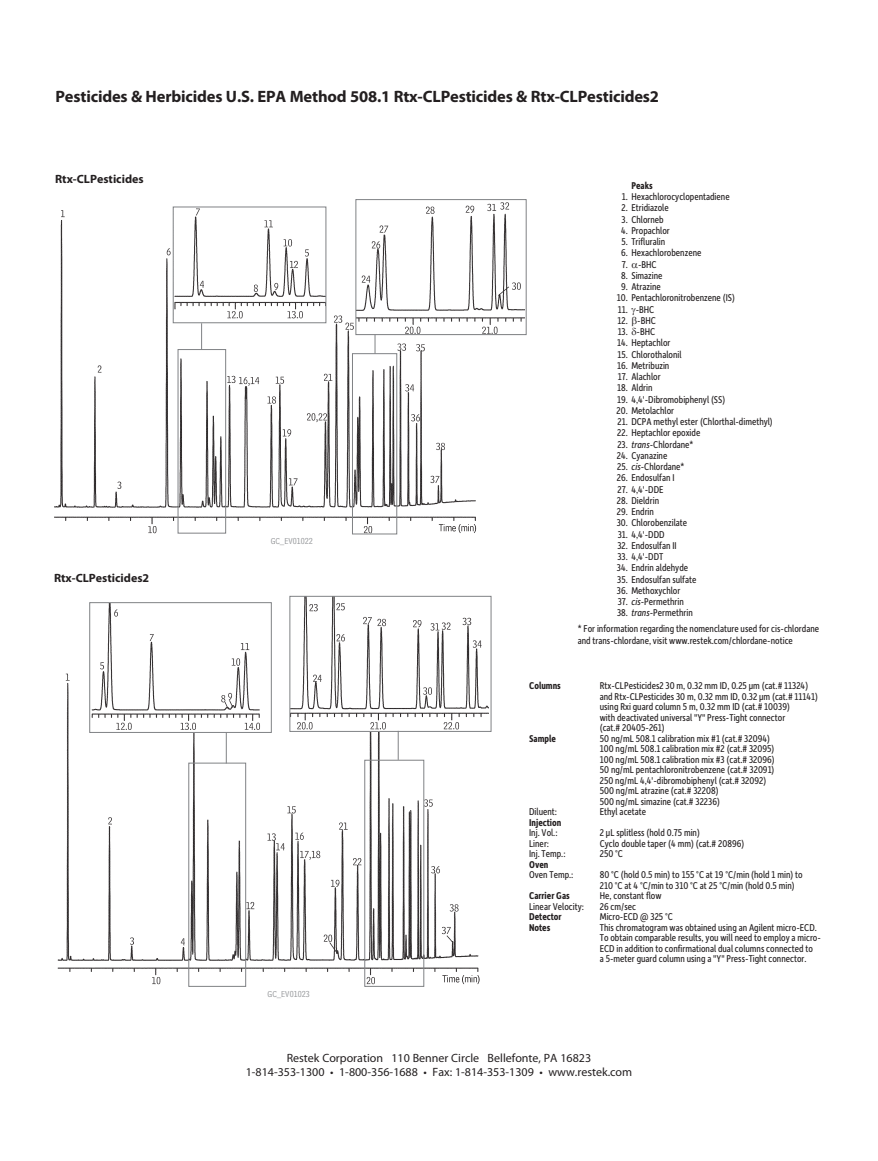
<style>
.page{position:relative;width:878px;height:1161px;background:#fff}
.page>*{position:absolute;margin:0;border:0;box-sizing:border-box;transform-origin:0 0}
.figure_header{font:700 16.5px "Myriad Pro";letter-spacing:-.01em;color:#231f20}
.t1{font:12px/14.4px "Myriad Pro";color:#231f20;text-align:center}
.C-gram_GC_column_sub{font:700 12px "Myriad Pro";color:#231f20}
.C-gram_conditions{font:10.5px/10.5px "Depot New Condensed";color:#231f20}
.C-gram_compound_list{font:10.5px/11.2px "Depot New Condensed";color:#231f20}
.C-gram_conditions-2{font:700 10.5px "Depot New Condensed";color:#231f20}
.C-gram_compound_list-2{font:700 10.5px "Depot New Condensed";color:#231f20}
.C-gram{font:9px "Bell Centennial Address";color:#939598}
.s1{font-style:italic}
</style>
<div class="page">
<img style="left:57px;top:672px;width:435px;height:314px">
<img style="left:54px;top:206px;width:446px;height:329px">
<img style="left:175px;top:209px;width:149px;height:111px">
<div style="left:173px;top:207px;width:153px;height:116px;border:1px solid #808285"></div>
<img style="left:357px;top:202px;width:167px;height:131px">
<div style="left:355px;top:199px;width:171px;height:136px;border:1px solid #808285"></div>
<div style="left:90px;top:603px;width:181px;height:129px;background:#fff"></div>
<img style="left:91px;top:604px;width:169px;height:126px">
<div style="left:89px;top:602px;width:183px;height:131px;border:1px solid #808285"></div>
<img style="left:291px;top:598px;width:197px;height:131px">
<div style="left:289px;top:596px;width:202px;height:136px;border:1px solid #808285"></div>
<div style="left:178px;top:349px;width:48px;height:185px;border:1px solid #808285"></div>
<svg style="left:201px;top:323px;width:1px;height:27px"></svg>
<div style="left:352px;top:353px;width:45px;height:181px;border:1px solid #808285"></div>
<svg style="left:374px;top:335px;width:1px;height:19px"></svg>
<div style="left:188px;top:763px;width:58px;height:224px;border:1px solid #808285"></div>
<div style="left:364px;top:760px;width:60px;height:227px;border:1px solid #808285"></div>
<hr style="left:226px;top:732px;width:1px;height:31px;background:#808285">
<svg style="left:398px;top:731px;width:1px;height:29px"></svg>
<p class="figure_header" style="left:56px;top:86px;width:605px">Pesticides &amp; Herbicides U.S. EPA Method 508.1 Rtx-CLPesticides &amp; Rtx-CLPesticides2</p>
<p class="C-gram_GC_column_sub" style="left:55px;top:171px;width:90px">Rtx-CLPesticides</p>
<p class="C-gram_GC_column_sub" style="left:54px;top:570px;width:97px">Rtx-CLPesticides2</p>
<p class="C-gram" style="left:271px;top:535px;width:44px">GC_EV01022</p>
<p class="C-gram" style="left:267px;top:989px;width:44px">GC_EV01023</p>
<p class="C-gram_compound_list-2" style="left:631px;top:179px;width:23px">Peaks</p>
<p class="C-gram_compound_list" style="left:621px;top:191px;width:109px">1. Hexachlorocyclopentadiene</p>
<p class="C-gram_compound_list" style="left:621px;top:202px;width:49px">2. Etridiazole</p>
<p class="C-gram_compound_list" style="left:621px;top:213px;width:44px">3. Chlorneb</p>
<p class="C-gram_compound_list" style="left:621px;top:224px;width:50px">4. Propachlor</p>
<p class="C-gram_compound_list" style="left:621px;top:236px;width:45px">5. Trifluralin</p>
<p class="C-gram_compound_list" style="left:621px;top:247px;width:82px">6. Hexachlorobenzene</p>
<p class="C-gram_compound_list" style="left:622px;top:258px;width:36px">7. -BHC</p>
<p class="C-gram_compound_list" style="left:621px;top:269px;width:43px">8. Simazine</p>
<p class="C-gram_compound_list" style="left:621px;top:281px;width:41px">9. Atrazine</p>
<p class="C-gram_compound_list" style="left:617px;top:292px;width:119px">10. Pentachloronitrobenzene (IS)</p>
<p class="C-gram_compound_list" style="left:618px;top:303px;width:38px">11. -BHC</p>
<p class="C-gram_compound_list" style="left:617px;top:314px;width:40px">12. -BHC</p>
<p class="C-gram_compound_list" style="left:617px;top:326px;width:39px">13. -BHC</p>
<p class="C-gram_compound_list" style="left:617px;top:337px;width:55px">14. Heptachlor</p>
<p class="C-gram_compound_list" style="left:617px;top:348px;width:66px">15. Chlorothalonil</p>
<p class="C-gram_compound_list" style="left:617px;top:359px;width:54px">16. Metribuzin</p>
<p class="C-gram_compound_list" style="left:618px;top:371px;width:44px">17. Alachlor</p>
<p class="C-gram_compound_list" style="left:617px;top:382px;width:37px">18. Aldrin</p>
<p class="C-gram_compound_list" style="left:617px;top:393px;width:110px">19. 4,4'-Dibromobiphenyl (SS)</p>
<p class="C-gram_compound_list" style="left:616px;top:404px;width:59px">20. Metolachlor</p>
<p class="C-gram_compound_list" style="left:617px;top:416px;width:157px">21. DCPA methyl ester (Chlorthal-dimethyl)</p>
<p class="C-gram_compound_list" style="left:617px;top:427px;width:85px">22. Heptachlor epoxide</p>
<p class="C-gram_compound_list" style="left:617px;top:438px;width:78px">23. <span class="s1">trans</span>-Chlordane*</p>
<p class="C-gram_compound_list" style="left:616px;top:449px;width:52px">24. Cyanazine</p>
<p class="C-gram_compound_list" style="left:617px;top:461px;width:69px">25. <span class="s1">cis</span>-Chlordane*</p>
<p class="C-gram_compound_list" style="left:617px;top:472px;width:59px">26. Endosulfan I</p>
<p class="C-gram_compound_list" style="left:617px;top:483px;width:47px">27. 4,4'-DDE</p>
<p class="C-gram_compound_list" style="left:617px;top:494px;width:44px">28. Dieldrin</p>
<p class="C-gram_compound_list" style="left:617px;top:506px;width:39px">29. Endrin</p>
<p class="C-gram_compound_list" style="left:616px;top:517px;width:72px">30. Chlorobenzilate</p>
<p class="C-gram_compound_list" style="left:617px;top:528px;width:49px">31. 4,4'-DDD</p>
<p class="C-gram_compound_list" style="left:617px;top:539px;width:61px">32. Endosulfan II</p>
<p class="C-gram_compound_list" style="left:617px;top:551px;width:47px">33. 4,4'-DDT</p>
<p class="C-gram_compound_list" style="left:617px;top:562px;width:73px">34. Endrin aldehyde</p>
<p class="C-gram_compound_list" style="left:617px;top:573px;width:81px">35. Endosulfan sulfate</p>
<p class="C-gram_compound_list" style="left:617px;top:584px;width:65px">36. Methoxychlor</p>
<p class="C-gram_compound_list" style="left:617px;top:596px;width:68px">37. <span class="s1">cis</span>-Permethrin</p>
<p class="C-gram_compound_list" style="left:617px;top:607px;width:77px">38. <span class="s1">trans</span>-Permethrin</p>
<p class="C-gram_compound_list" style="left:578px;top:623px;width:243px">* For information regarding the nomenclature used for cis-chlordane and trans-chlordane, visit www.restek.com/chlordane-notice</p>
<p class="C-gram_conditions-2" style="left:529px;top:679px;width:33px">Columns</p>
<p class="C-gram_conditions" style="left:599px;top:680px;width:210px">Rtx-CLPesticides2 30 m, 0.32 mm ID, 0.25 µm (cat.# 11324)</p>
<p class="C-gram_conditions" style="left:599px;top:690px;width:220px">and Rtx-CLPesticides 30 m, 0.32 mm ID, 0.32 µm (cat.# 11141)</p>
<p class="C-gram_conditions" style="left:599px;top:701px;width:191px">using Rxi guard column 5 m, 0.32 mm ID (cat.# 10039)</p>
<p class="C-gram_conditions" style="left:599px;top:711px;width:187px">with deactivated universal "Y" Press-Tight connector</p>
<p class="C-gram_conditions" style="left:599px;top:722px;width:66px">(cat.# 20405-261)</p>
<p class="C-gram_conditions-2" style="left:529px;top:731px;width:28px">Sample</p>
<p class="C-gram_conditions" style="left:599px;top:732px;width:172px">50 ng/mL 508.1 calibration mix #1 (cat.# 32094)</p>
<p class="C-gram_conditions" style="left:599px;top:743px;width:176px">100 ng/mL 508.1 calibration mix #2 (cat.# 32095)</p>
<p class="C-gram_conditions" style="left:599px;top:753px;width:176px">100 ng/mL 508.1 calibration mix #3 (cat.# 32096)</p>
<p class="C-gram_conditions" style="left:599px;top:764px;width:176px">50 ng/mL pentachloronitrobenzene (cat.# 32091)</p>
<p class="C-gram_conditions" style="left:599px;top:774px;width:168px">250 ng/mL 4,4'-dibromobiphenyl (cat.# 32092)</p>
<p class="C-gram_conditions" style="left:599px;top:785px;width:120px">500 ng/mL atrazine (cat.# 32208)</p>
<p class="C-gram_conditions" style="left:599px;top:795px;width:122px">500 ng/mL simazine (cat.# 32236)</p>
<p class="C-gram_conditions" style="left:529px;top:806px;width:29px">Diluent:</p>
<p class="C-gram_conditions" style="left:599px;top:806px;width:48px">Ethyl acetate</p>
<p class="C-gram_conditions-2" style="left:529px;top:815px;width:34px">Injection</p>
<p class="C-gram_conditions" style="left:529px;top:827px;width:30px">Inj. Vol.:</p>
<p class="C-gram_conditions" style="left:599px;top:827px;width:102px">2 µL splitless (hold 0.75 min)</p>
<p class="C-gram_conditions" style="left:529px;top:837px;width:21px">Liner:</p>
<p class="C-gram_conditions" style="left:599px;top:837px;width:146px">Cyclo double taper (4 mm) (cat.# 20896)</p>
<p class="C-gram_conditions" style="left:529px;top:848px;width:38px">Inj. Temp.:</p>
<p class="C-gram_conditions" style="left:599px;top:848px;width:25px">250 °C</p>
<p class="C-gram_conditions-2" style="left:529px;top:857px;width:21px">Oven</p>
<p class="C-gram_conditions" style="left:529px;top:869px;width:46px">Oven Temp.:</p>
<p class="C-gram_conditions" style="left:599px;top:869px;width:204px">80 °C (hold 0.5 min) to 155 °C at 19 °C/min (hold 1 min) to</p>
<p class="C-gram_conditions" style="left:599px;top:879px;width:196px">210 °C at 4 °C/min to 310 °C at 25 °C/min (hold 0.5 min)</p>
<p class="C-gram_conditions-2" style="left:529px;top:889px;width:42px">Carrier Gas</p>
<p class="C-gram_conditions" style="left:599px;top:890px;width:63px">He, constant flow</p>
<p class="C-gram_conditions" style="left:529px;top:900px;width:56px">Linear Velocity:</p>
<p class="C-gram_conditions" style="left:599px;top:900px;width:38px">26 cm/sec</p>
<p class="C-gram_conditions-2" style="left:529px;top:910px;width:34px">Detector</p>
<p class="C-gram_conditions" style="left:599px;top:911px;width:75px">Micro-ECD @ 325 °C</p>
<p class="C-gram_conditions-2" style="left:529px;top:920px;width:23px">Notes</p>
<p class="C-gram_conditions" style="left:599px;top:921px;width:223px">This chromatogram was obtained using an Agilent micro-ECD.<br>To obtain comparable results, you will need to employ a micro-<br>ECD in addition to confirmational dual columns connected to</p>
<p class="C-gram_conditions" style="left:599px;top:953px;width:208px">a 5-meter guard column using a "Y" Press-Tight connector.</p>
<p class="t1" style="left:246px;top:1051px;width:388px">Restek Corporation 110 Benner Circle Bellefonte, PA 16823<br>1-814-353-1300 • 1-800-356-1688 • Fax: 1-814-353-1309 • www.restek.com</p>
</div>
